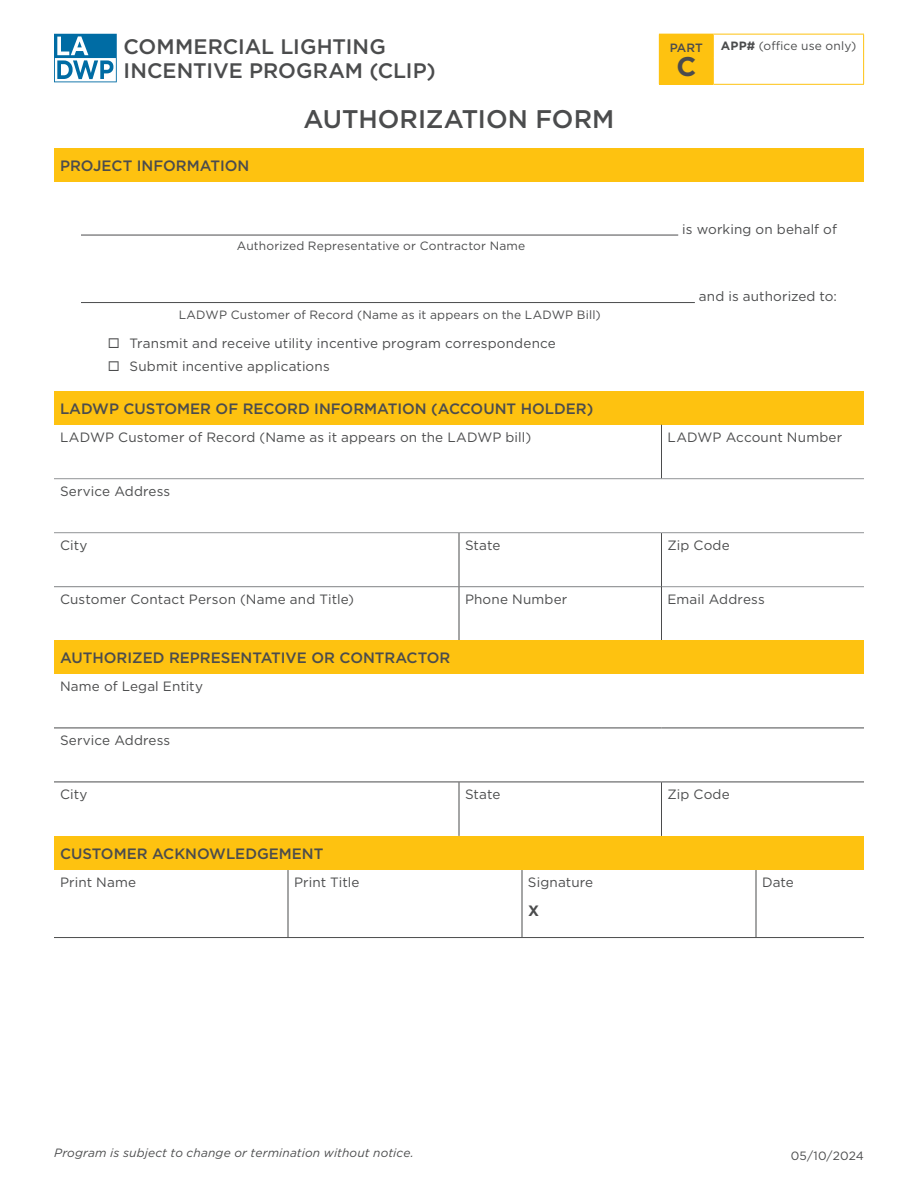
<style>
.page{position:relative;width:918px;height:1188px;background:#fff}
.page>*{position:absolute;margin:0;border:0;box-sizing:border-box;transform-origin:0 0}
.t1{font:700 27px "Gotham";color:#4b4c4d}
.t2{font:500 25.5px "Gotham";color:#4b4c4d}
.t3{font:500 21px/24px "Gotham";color:#4b4c4d}
.t4{font:500 15px "Gotham";color:#4b4c4d}
.t5{font:700 15px "Gotham";color:#4b4c4d}
.t6{font:13.5px/23px "Gotham";letter-spacing:.01em;color:#4b4c4d}
.t7{font:12px "Gotham";letter-spacing:.015em;color:#4b4c4d}
.t8{font:italic 12px "Gotham";letter-spacing:.01em;color:#4b4c4d}
.t9{font:500 12px "Gotham";color:#4b4c4d}
.s1{font-weight:700}
</style>
<div class="page">
<svg style="left:54px;top:34px;width:63px;height:48px"></svg>
<div style="left:659px;top:34px;width:54px;height:50px;background:#fec210"></div>
<svg style="left:713px;top:35px;width:1px;height:49px"></svg>
<hr style="left:659px;top:84px;width:54px;height:1px;background:#fec210">
<hr style="left:713px;top:34px;width:151px;height:1px;background:#fec210">
<svg style="left:863px;top:35px;width:1px;height:49px"></svg>
<hr style="left:713px;top:84px;width:151px;height:1px;background:#fec210">
<div style="left:54px;top:148px;width:810px;height:34px;background:#fec210"></div>
<hr style="left:81px;top:235px;width:597px;height:1px;background:#4b4c4d">
<hr style="left:81px;top:302px;width:614px;height:1px;background:#4b4c4d">
<div style="left:54px;top:391px;width:810px;height:34px;background:#fec210"></div>
<hr style="left:662px;top:586px;width:202px;height:1px;background:#919396">
<hr style="left:54px;top:532px;width:405px;height:1px;background:#919396">
<hr style="left:459px;top:532px;width:203px;height:1px;background:#919396">
<hr style="left:662px;top:532px;width:202px;height:1px;background:#919396">
<hr style="left:459px;top:586px;width:202px;height:1px;background:#808285">
<hr style="left:54px;top:586px;width:405px;height:1px;background:#808285">
<hr style="left:662px;top:478px;width:202px;height:1px;background:#919396">
<hr style="left:54px;top:478px;width:405px;height:1px;background:#919396">
<hr style="left:459px;top:478px;width:203px;height:1px;background:#919396">
<hr style="left:661px;top:425px;width:1px;height:53px;background:#4b4c4d">
<hr style="left:459px;top:533px;width:1px;height:54px;background:#4b4c4d">
<hr style="left:661px;top:533px;width:1px;height:54px;background:#4b4c4d">
<hr style="left:459px;top:587px;width:1px;height:54px;background:#4b4c4d">
<hr style="left:661px;top:587px;width:1px;height:54px;background:#4b4c4d">
<div style="left:54px;top:640px;width:810px;height:34px;background:#fec210"></div>
<hr style="left:54px;top:728px;width:405px;height:1px;background:#4b4c4d">
<hr style="left:459px;top:728px;width:203px;height:1px;background:#4b4c4d">
<hr style="left:662px;top:728px;width:202px;height:1px;background:#4b4c4d">
<hr style="left:54px;top:782px;width:405px;height:1px;background:#4b4c4d">
<hr style="left:459px;top:782px;width:203px;height:1px;background:#4b4c4d">
<hr style="left:459px;top:782px;width:1px;height:54px;background:#4b4c4d">
<hr style="left:662px;top:782px;width:202px;height:1px;background:#4b4c4d">
<hr style="left:661px;top:782px;width:1px;height:54px;background:#4b4c4d">
<div style="left:54px;top:836px;width:810px;height:34px;background:#fec210"></div>
<hr style="left:54px;top:937px;width:234px;height:1px;background:#4b4c4d">
<hr style="left:288px;top:937px;width:234px;height:1px;background:#4b4c4d">
<hr style="left:522px;top:937px;width:234px;height:1px;background:#4b4c4d">
<hr style="left:756px;top:937px;width:108px;height:1px;background:#4b4c4d">
<hr style="left:288px;top:870px;width:1px;height:67px;background:#4b4c4d">
<hr style="left:522px;top:870px;width:1px;height:67px;background:#4b4c4d">
<hr style="left:756px;top:870px;width:1px;height:67px;background:#4b4c4d">
<h3 class="t3" style="left:124px;top:34px;width:314px">COMMERCIAL LIGHTING<br>INCENTIVE PROGRAM (CLIP)</h3>
<p class="t9" style="left:670px;top:40px;width:35px">PART</p>
<h1 class="t1" style="left:676px;top:49px;width:21px">C</h1>
<p class="t4" style="left:60px;top:156px;width:191px">PROJECT INFORMATION</p>
<h2 class="t2" style="left:304px;top:103px;width:312px">AUTHORIZATION FORM</h2>
<p class="t7" style="left:721px;top:38px;width:137px"><span class="s1">APP#</span> (office use only)</p>
<p class="t7" style="left:237px;top:238px;width:290px">Authorized Representative or Contractor Name</p>
<p class="t7" style="left:179px;top:307px;width:424px">LADWP Customer of Record (Name as it appears on the LADWP Bill)</p>
<p class="t6" style="left:130px;top:332px;width:428px">Transmit and receive utility incentive program correspondence<br>Submit incentive applications</p>
<p class="t6" style="left:682px;top:217px;width:156px">is working on behalf of</p>
<p class="t6" style="left:699px;top:285px;width:140px">and is authorized to:</p>
<p class="t4" style="left:60px;top:399px;width:535px">LADWP CUSTOMER OF RECORD INFORMATION (ACCOUNT HOLDER)</p>
<p class="t6" style="left:60px;top:425px;width:473px">LADWP Customer of Record (Name as it appears on the LADWP bill)</p>
<p class="t6" style="left:668px;top:425px;width:176px">LADWP Account Number</p>
<p class="t6" style="left:60px;top:479px;width:112px">Service Address</p>
<p class="t6" style="left:60px;top:533px;width:29px">City</p>
<p class="t6" style="left:465px;top:533px;width:37px">State</p>
<p class="t6" style="left:668px;top:533px;width:64px">Zip Code</p>
<p class="t6" style="left:60px;top:587px;width:295px">Customer Contact Person (Name and Title)</p>
<p class="t6" style="left:465px;top:587px;width:104px">Phone Number</p>
<p class="t6" style="left:668px;top:587px;width:99px">Email Address</p>
<p class="t4" style="left:60px;top:648px;width:392px">AUTHORIZED REPRESENTATIVE OR CONTRACTOR</p>
<p class="t6" style="left:60px;top:674px;width:145px">Name of Legal Entity</p>
<p class="t6" style="left:60px;top:728px;width:112px">Service Address</p>
<p class="t6" style="left:60px;top:782px;width:29px">City</p>
<p class="t6" style="left:465px;top:782px;width:37px">State</p>
<p class="t6" style="left:668px;top:782px;width:64px">Zip Code</p>
<p class="t4" style="left:60px;top:844px;width:265px">CUSTOMER ACKNOWLEDGEMENT</p>
<p class="t6" style="left:60px;top:870px;width:78px">Print Name</p>
<p class="t6" style="left:294px;top:870px;width:67px">Print Title</p>
<p class="t6" style="left:528px;top:870px;width:67px">Signature</p>
<p class="t5" style="left:528px;top:900px;width:12px">X</p>
<p class="t6" style="left:762px;top:870px;width:33px">Date</p>
<p class="t8" style="left:54px;top:1145px;width:361px">Program is subject to change or termination without notice.</p>
<p class="t7" style="left:791px;top:1148px;width:75px">05/10/2024</p>
</div>
